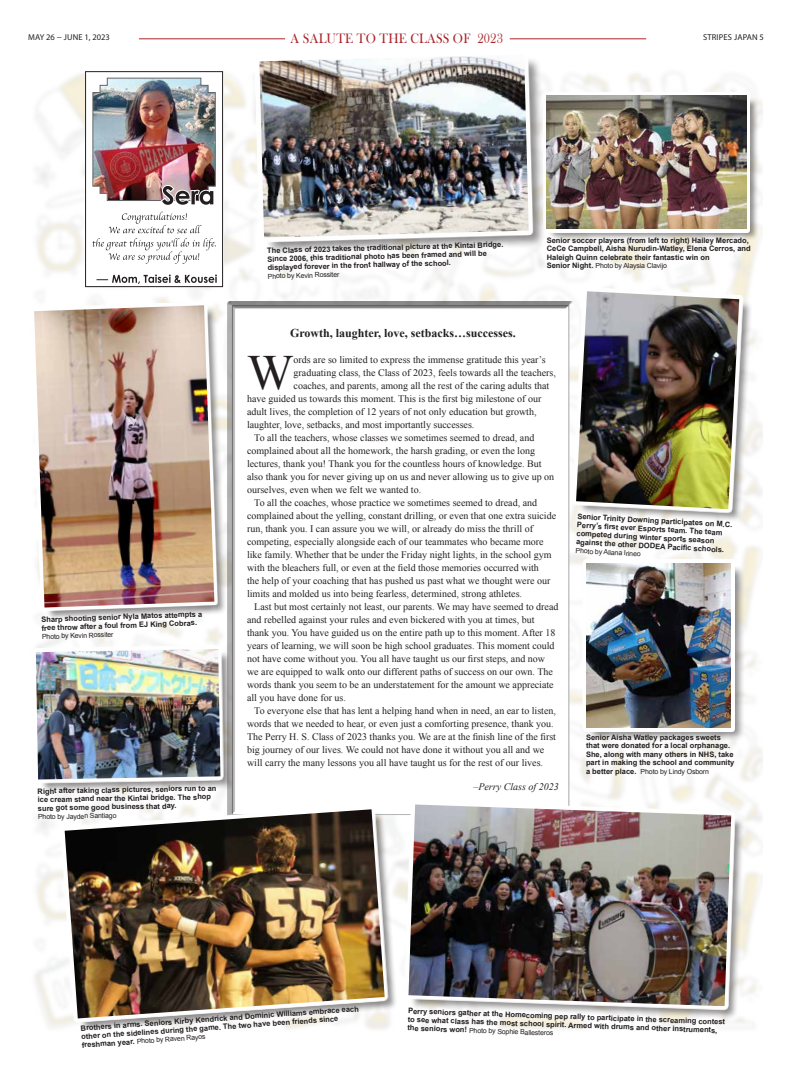
<style>
.page{position:relative;width:792px;height:1080px;background:#fff}
.page>*{position:absolute;margin:0;border:0;box-sizing:border-box;transform-origin:0 0}
.t1{font:49.3px "Times New Roman";color:#231f20}
.t2{font:14px "Bask Old Face";letter-spacing:.02em;color:#ac242b;scale:.9 1}
.t3{font:700 12px "Times New Roman";color:#231f20}
.t4{font:10px "Times New Roman";color:#231f20}
.t5{font:italic 10px "Times New Roman";color:#231f20}
.t6{font:8.5px "Myriad Pro";color:#231f20}
.t7{font:8.5px "Myriad Pro";letter-spacing:.02em;color:#231f20}
.t8{font:700 7.5px/8.5px "Arial";color:#231f20}
.t9{font:7px "Arial";letter-spacing:-.02em;color:#231f20}
.s1{font-weight:700;font-size:7.5px}
</style>
<div class="page">
<hr style="left:510px;top:38px;width:136px;height:1px;background:#ac242b">
<hr style="left:139px;top:38px;width:146px;height:1px;background:#ac242b">
<div style="left:548px;top:97px;width:210px;height:144px;background:#231f20;opacity:.5"></div>
<div style="left:543px;top:92px;width:207px;height:141px;background:linear-gradient(to right,#fff,#fff)"></div>
<img style="left:547px;top:96px;width:199px;height:133px">
<div style="left:36px;top:307px;width:191px;height:313px;background:#231f20;opacity:.5"></div>
<svg style="left:33px;top:301px;width:185px;height:310px"></svg>
<img style="left:34px;top:305px;width:180px;height:303px">
<div style="left:578px;top:293px;width:175px;height:230px;background:#231f20;opacity:.5"></div>
<svg style="left:572px;top:287px;width:172px;height:227px"></svg>
<img style="left:576px;top:291px;width:163px;height:218px">
<div style="left:67px;top:811px;width:330px;height:221px;background:#231f20;opacity:.5"></div>
<svg style="left:60px;top:805px;width:329px;height:218px"></svg>
<img style="left:65px;top:809px;width:320px;height:209px">
<div style="left:410px;top:806px;width:335px;height:214px;background:#231f20;opacity:.5"></div>
<svg style="left:404px;top:800px;width:332px;height:211px"></svg>
<img style="left:408px;top:804px;width:323px;height:202px">
<div style="left:37px;top:651px;width:197px;height:142px;background:#231f20;opacity:.5"></div>
<svg style="left:34px;top:645px;width:191px;height:139px"></svg>
<img style="left:36px;top:649px;width:184px;height:131px">
<div style="left:588px;top:565px;width:157px;height:177px;background:#231f20;opacity:.5"></div>
<div style="left:582px;top:559px;width:153px;height:173px;background:#fff"></div>
<img style="left:587px;top:563px;width:144px;height:164px">
<div style="left:262px;top:57px;width:284px;height:198px;background:#231f20;opacity:.5"></div>
<svg style="left:254px;top:57px;width:280px;height:186px"></svg>
<img style="left:259px;top:56px;width:270px;height:182px">
<img style="left:85px;top:71px;width:138px;height:216px">
<p class="t6" style="left:28px;top:32px;width:83px">MAY 26 − JUNE 1, 2023</p>
<h2 class="t2" style="left:291px;top:31px;width:237px">A SALUTE TO THE CLASS OF 2023</h2>
<p class="t7" style="left:703px;top:32px;width:62px">STRIPES JAPAN 5</p>
<p class="t8" style="left:41px;top:616px;width:162px;rotate:-2deg">Sharp shooting senior Nyla Matos attempts a free throw after a foul from EJ King Cobras.</p>
<p class="t9" style="left:42px;top:632px;width:73px;rotate:-2deg">Photo by Kevin Rossiter</p>
<p class="t8" style="left:38px;top:787px;width:180px;rotate:-1deg">Right after taking class pictures, seniors run to an ice cream stand near the Kintai bridge. The shop sure got some good business that day.</p>
<p class="t9" style="left:38px;top:812px;width:80px;rotate:-1deg">Photo by Jayden Santiago</p>
<p class="t8" style="left:267px;top:245px;width:238px;rotate:-1deg">The Class of 2023 takes the traditional picture at the Kintai Bridge.<br>Since 2006, this traditional photo has been framed and will be displayed forever in the front hallway of the school.</p>
<p class="t9" style="left:268px;top:271px;width:73px;rotate:-1deg">Photo by Kevin Rossiter</p>
<p class="t8" style="left:547px;top:236px;width:205px">Senior soccer players (from left to right) Hailey Mercado,<br>CeCe Campbell, Aisha Nurudin-Watley, Elena Cerros, and<br>Haleigh Quinn celebrate their fantastic win on</p>
<p class="t9" style="left:547px;top:261px;width:122px"><span class="s1">Senior Night.</span> Photo by Alaysia Clavijo</p>
<p class="t3" style="left:290px;top:325px;width:227px">Growth, laughter, love, setbacks…successes.</p>
<h1 class="t1" style="left:247px;top:339px;width:48px">W</h1>
<p class="t4" style="left:294px;top:353px;width:253px">ords are so limited to express the immense gratitude this year’s</p>
<p class="t4" style="left:294px;top:366px;width:264px">graduating class, the Class of 2023, feels towards all the teachers,</p>
<p class="t4" style="left:294px;top:379px;width:257px">coaches, and parents, among all the rest of the caring adults that</p>
<p class="t4" style="left:247px;top:392px;width:296px">have guided us towards this moment. This is the first big milestone of our</p>
<p class="t4" style="left:247px;top:405px;width:291px">adult lives, the completion of 12 years of not only education but growth,</p>
<p class="t4" style="left:247px;top:418px;width:229px">laughter, love, setbacks, and most importantly successes.</p>
<p class="t4" style="left:254px;top:431px;width:282px">To all the teachers, whose classes we sometimes seemed to dread, and</p>
<p class="t4" style="left:247px;top:444px;width:290px">complained about all the homework, the harsh grading, or even the long</p>
<p class="t4" style="left:247px;top:457px;width:296px">lectures, thank you! Thank you for the countless hours of knowledge. But</p>
<p class="t4" style="left:247px;top:470px;width:309px">also thank you for never giving up on us and never allowing us to give up on</p>
<p class="t4" style="left:247px;top:483px;width:176px">ourselves, even when we felt we wanted to.</p>
<p class="t4" style="left:254px;top:496px;width:284px">To all the coaches, whose practice we sometimes seemed to dread, and</p>
<p class="t4" style="left:247px;top:509px;width:311px">complained about the yelling, constant drilling, or even that one extra suicide</p>
<p class="t4" style="left:247px;top:522px;width:288px">run, thank you. I can assure you we will, or already do miss the thrill of</p>
<p class="t4" style="left:247px;top:535px;width:298px">competing, especially alongside each of our teammates who became more</p>
<p class="t4" style="left:247px;top:548px;width:306px">like family. Whether that be under the Friday night lights, in the school gym</p>
<p class="t4" style="left:247px;top:561px;width:293px">with the bleachers full, or even at the field those memories occurred with</p>
<p class="t4" style="left:247px;top:574px;width:305px">the help of your coaching that has pushed us past what we thought were our</p>
<p class="t4" style="left:247px;top:587px;width:276px">limits and molded us into being fearless, determined, strong athletes.</p>
<p class="t4" style="left:254px;top:600px;width:306px">Last but most certainly not least, our parents. We may have seemed to dread</p>
<p class="t4" style="left:247px;top:613px;width:289px">and rebelled against your rules and even bickered with you at times, but</p>
<p class="t4" style="left:247px;top:626px;width:310px">thank you. You have guided us on the entire path up to this moment. After 18</p>
<p class="t4" style="left:247px;top:639px;width:309px">years of learning, we will soon be high school graduates. This moment could</p>
<p class="t4" style="left:247px;top:652px;width:300px">not have come without you. You all have taught us our first steps, and now</p>
<p class="t4" style="left:247px;top:665px;width:307px">we are equipped to walk onto our different paths of success on our own. The</p>
<p class="t4" style="left:247px;top:678px;width:308px">words thank you seem to be an understatement for the amount we appreciate</p>
<p class="t4" style="left:247px;top:691px;width:100px">all you have done for us.</p>
<p class="t4" style="left:254px;top:704px;width:303px">To everyone else that has lent a helping hand when in need, an ear to listen,</p>
<p class="t4" style="left:247px;top:717px;width:308px">words that we needed to hear, or even just a comforting presence, thank you.</p>
<p class="t4" style="left:247px;top:730px;width:310px">The Perry H. S. Class of 2023 thanks you. We are at the finish line of the first</p>
<p class="t4" style="left:247px;top:743px;width:299px">big journey of our lives. We could not have done it without you all and we</p>
<p class="t4" style="left:247px;top:756px;width:298px">will carry the many lessons you all have taught us for the rest of our lives.</p>
<p class="t5" style="left:473px;top:780px;width:87px">–Perry Class of 2023</p>
<p class="t8" style="left:578px;top:512px;width:157px;rotate:3deg">Senior Trinity Downing participates on M.C.<br>Perry’s fi rst ever Esports team. The team competed during winter sports season against the other DODEA Pacifi c schools.</p>
<p class="t9" style="left:576px;top:546px;width:67px;rotate:3deg">Photo by Aliana Irineo</p>
<p class="t8" style="left:586px;top:733px;width:150px">Senior Aisha Watley packages sweets that were donated for a local orphanage.<br>She, along with many others in NHS, take part in making the school and community</p>
<p class="t9" style="left:586px;top:767px;width:125px"><span class="s1">a better place.</span> Photo by Lindy Osborn</p>
<p class="t8" style="left:80px;top:1024px;width:280px;rotate:-4deg">Brothers in arms. Seniors Kirby Kendrick and Dominic Williams embrace each other on the sidelines during the game. The two have been friends since</p>
<p class="t9" style="left:82px;top:1041px;width:125px;rotate:-4deg"><span class="s1">freshman year.</span> Photo by Raven Rayos</p>
<p class="t8" style="left:408px;top:1007px;width:319px;rotate:2deg">Perry seniors gather at the Homecoming pep rally to participate in the screaming contest to see what class has the most school spirit. Armed with drums and other instruments,</p>
<p class="t9" style="left:408px;top:1023px;width:147px;rotate:2deg"><span class="s1">the seniors won!</span> Photo by Sophie Ballesteros</p>
</div>
